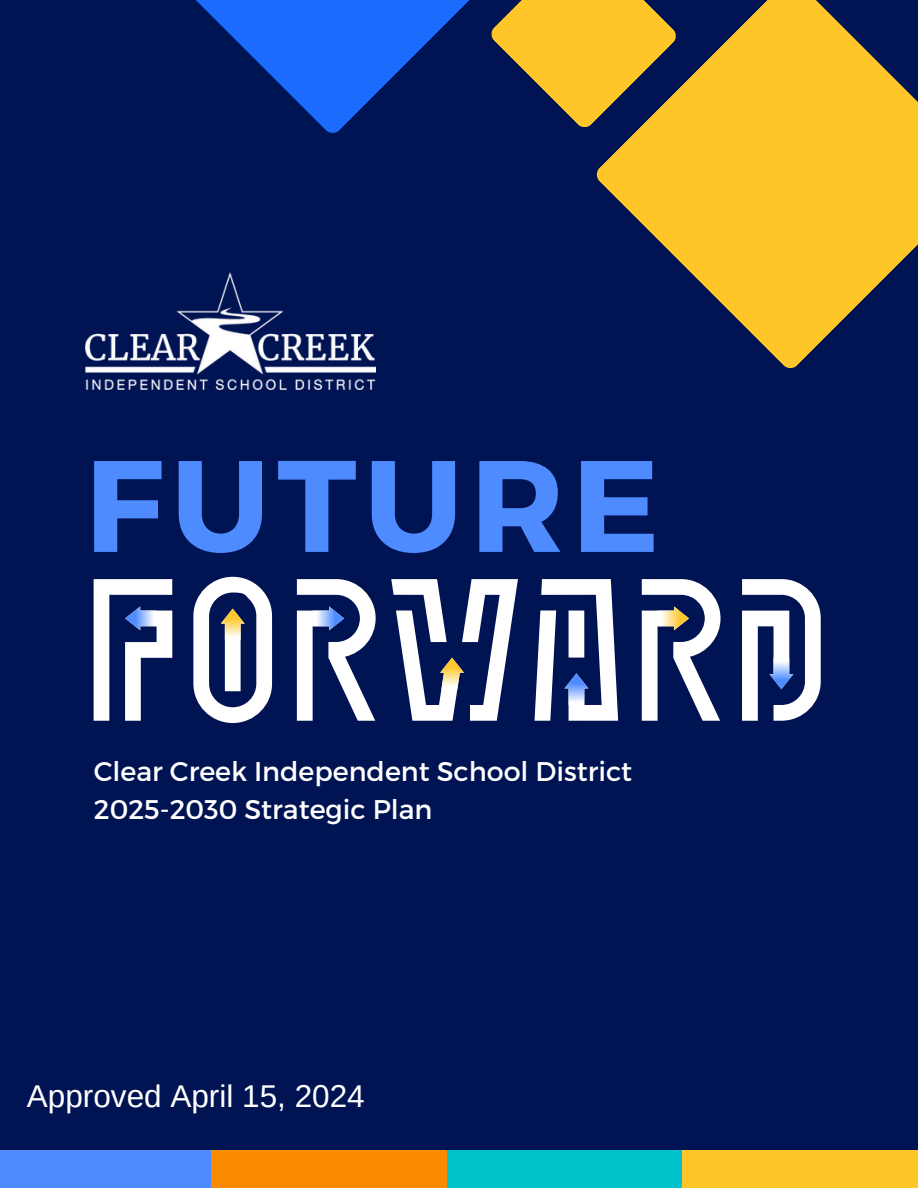
<style>
.page{position:relative;width:918px;height:1188px;background:#001352}
.page>*{position:absolute;margin:0;border:0;box-sizing:border-box;transform-origin:0 0}
.t1{font:700 129.9px "Montserrat";letter-spacing:.06em;color:#4e8bff}
.t2{font:31.5px "Arimo";color:#fff}
.t3{font:27px "Montserrat";color:#fff}
</style>
<div class="page">
<svg style="left:597px;top:0;width:321px;height:368px;fill:#ffc629"></svg>
<svg style="left:196px;top:0;width:273px;height:133px;fill:#1c6bff"></svg>
<svg style="left:491px;top:0;width:186px;height:128px"></svg>
<svg style="left:94px;top:579px;width:78px;height:142px"></svg>
<svg style="left:193px;top:577px;width:79px;height:146px"></svg>
<svg style="left:297px;top:579px;width:79px;height:142px"></svg>
<svg style="left:391px;top:579px;width:127px;height:142px"></svg>
<svg style="left:535px;top:579px;width:83px;height:142px"></svg>
<svg style="left:642px;top:579px;width:79px;height:142px"></svg>
<svg style="left:742px;top:579px;width:79px;height:142px"></svg>
<img style="left:85px;top:273px;width:290px;height:117px">
<div style="left:0;top:1151px;width:212px;height:37px;background:#4e8bff"></div>
<div style="left:212px;top:1151px;width:235px;height:37px;background:#fa8b00"></div>
<div style="left:447px;top:1151px;width:236px;height:37px;background:#00c2cb"></div>
<div style="left:683px;top:1151px;width:235px;height:37px;background:#ffc629"></div>
<h1 class="t1" style="left:85px;top:421px;width:576px">FUTURE</h1>
<p class="t3" style="left:94px;top:754px;width:540px">Clear Creek Independent School District</p>
<p class="t3" style="left:94px;top:791px;width:340px">2025-2030 Strategic Plan</p>
<p class="t2" style="left:27px;top:1078px;width:339px">Approved April 15, 2024</p>
</div>
